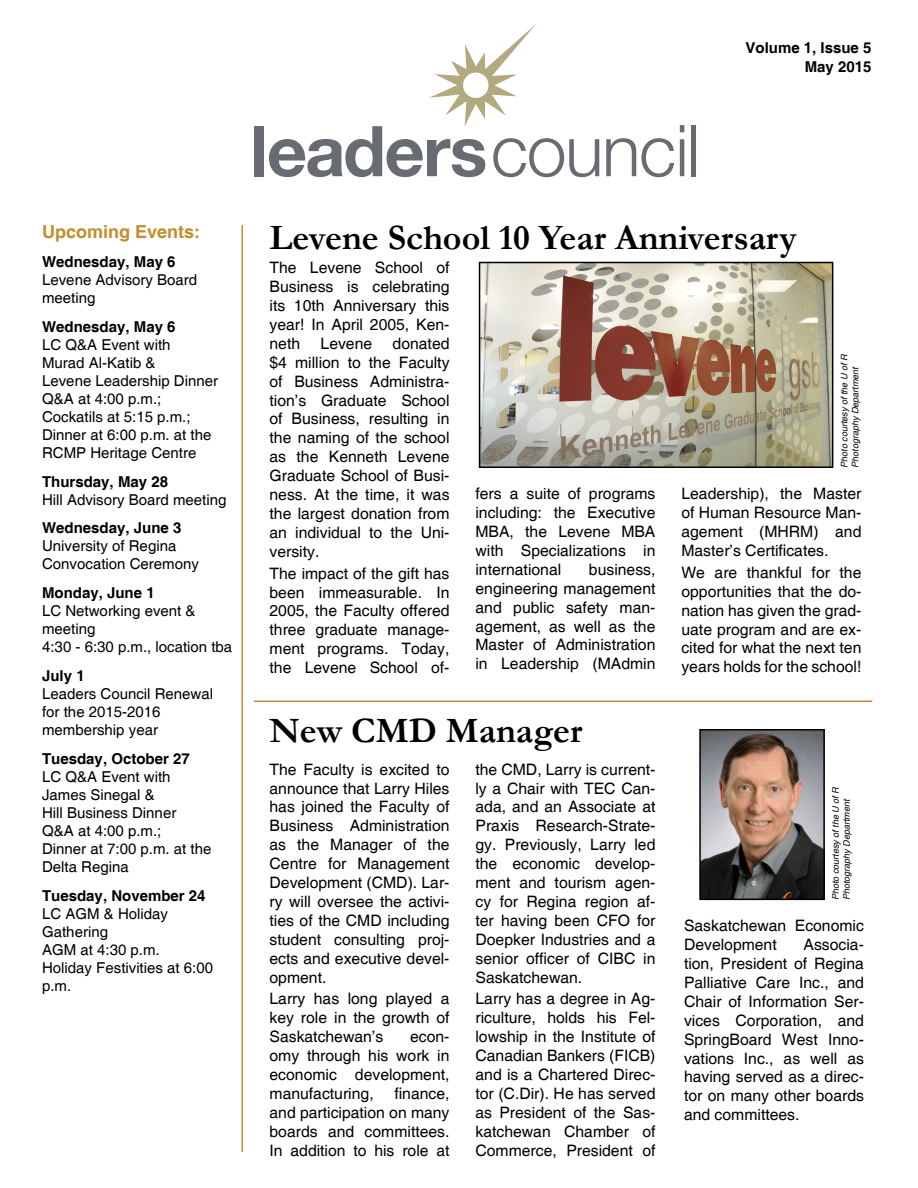
<style>
.page{position:relative;width:918px;height:1188px;background:#fff}
.page>*{position:absolute;margin:0;border:0;box-sizing:border-box;transform-origin:0 0}
.t1{font:700 36px "Garamond";color:#000}
.t2{font:700 18px "Helvetica";color:#c28e2d}
.General_Content{font:15.75px/18.9px "Helvetica";color:#000;text-align:justify}
.t3{font:15px/18px "Helvetica";color:#000}
.t4{font:700 15px "Helvetica";color:#000}
.t5{font:italic 9px/10.8px "Helvetica";color:#000}
.s1{font-weight:700}
</style>
<div class="page">
<hr style="left:242px;top:225px;width:1px;height:927px;background:#c28e2d">
<div style="left:254px;top:126px;width:10px;height:50px;background:#696b73"></div>
<svg style="left:606px;top:138px;width:68px;height:39px"></svg>
<svg style="left:680px;top:125px;width:4px;height:51px"></svg>
<div style="left:691px;top:125px;width:5px;height:51px;background:#696b73"></div>
<svg style="left:269px;top:24px;width:330px;height:153px"></svg>
<img style="left:482px;top:265px;width:348px;height:200px">
<div style="left:479px;top:262px;width:354px;height:206px;border:2px solid #000"></div>
<hr style="left:254px;top:700px;width:618px;height:2px;background:#c28e2d">
<img style="left:702px;top:732px;width:120px;height:165px">
<div style="left:699px;top:729px;width:126px;height:171px;border:2px solid #000"></div>
<p class="t4" style="left:746px;top:38px;width:127px">Volume 1, Issue 5</p>
<p class="t4" style="left:805px;top:58px;width:68px">May 2015</p>
<p class="t2" style="left:42px;top:221px;width:160px">Upcoming Events:</p>
<p class="t4" style="left:42px;top:252px;width:135px">Wednesday, May 6</p>
<p class="t3" style="left:42px;top:271px;width:157px">Levene Advisory Board meeting</p>
<p class="t4" style="left:42px;top:317px;width:135px">Wednesday, May 6</p>
<p class="t3" style="left:42px;top:336px;width:177px">LC Q&amp;A Event with<br>Murad Al-Katib &amp;<br>Levene Leadership Dinner</p>
<p class="t3" style="left:42px;top:390px;width:171px">Q&amp;A at 4:00 p.m.;<br>Cockatils at 5:15 p.m.;<br>Dinner at 6:00 p.m. at the<br>RCMP Heritage Centre</p>
<p class="t4" style="left:42px;top:472px;width:127px">Thursday, May 28</p>
<p class="t3" style="left:42px;top:491px;width:186px">Hill Advisory Board meeting</p>
<p class="t4" style="left:42px;top:519px;width:141px">Wednesday, June 3</p>
<p class="t3" style="left:42px;top:538px;width:158px">University of Regina<br>Convocation Ceremony</p>
<p class="t4" style="left:42px;top:584px;width:114px">Monday, June 1</p>
<p class="t3" style="left:42px;top:602px;width:155px">LC Networking event &amp; meeting</p>
<p class="t3" style="left:42px;top:638px;width:192px">4:30 - 6:30 p.m., location tba</p>
<p class="t4" style="left:42px;top:666px;width:44px">July 1</p>
<p class="t3" style="left:42px;top:685px;width:172px">Leaders Council Renewal for the 2015-2016 membership year</p>
<p class="t4" style="left:42px;top:749px;width:149px">Tuesday, October 27</p>
<p class="t3" style="left:42px;top:768px;width:136px">LC Q&amp;A Event with<br>James Sinegal &amp;<br>Hill Business Dinner</p>
<p class="t3" style="left:42px;top:822px;width:171px">Q&amp;A at 4:00 p.m.;<br>Dinner at 7:00 p.m. at the<br>Delta Regina</p>
<p class="t3" style="left:42px;top:887px;width:165px"><span class="s1">Tuesday, November 24<br></span>LC AGM &amp; Holiday<br>Gathering</p>
<p class="t3" style="left:42px;top:941px;width:172px">AGM at 4:30 p.m.<br>Holiday Festivities at 6:00 p.m.</p>
<p class="t1" style="left:270px;top:213px;width:529px">Levene School 10 Year Anniversary</p>
<p class="General_Content" style="left:270px;top:259px;width:181px">The Levene School of Business is celebrating its 10th Anniversary this year! In April 2005, Ken&shy;neth</p>
<p class="General_Content" style="left:270px;top:334px;width:182px;text-indent:123px">donated $4 million to the Faculty of Business Administra&shy;tion’s Graduate School of Business, resulting in the naming of the school as the Kenneth Levene Graduate School of Busi&shy;ness. At the time, it was the largest donation from an individual to the Uni&shy;versity.</p>
<p class="General_Content" style="left:270px;top:564px;width:181px">The impact of the gift has been immeasurable. In 2005, the Faculty offered three graduate manage&shy;ment programs. Today, the Levene School of-</p>
<p class="General_Content" style="left:321px;top:334px;width:53px">Levene</p>
<p class="t5" style="left:839px;top:468px;width:115px;rotate:-90deg">Photo courtesy of the U of R<br>Photography Department</p>
<p class="General_Content" style="left:681px;top:485px;width:182px">Leadership), the Master of Human Resource Man&shy;agement (MHRM) and Master’s Certificates.</p>
<p class="General_Content" style="left:681px;top:563px;width:182px">We are thankful for the opportunities that the do&shy;nation has given the grad&shy;uate program and are ex&shy;cited for what the next ten years holds for the school!</p>
<p class="General_Content" style="left:476px;top:485px;width:181px">fers a suite of programs including: the Executive MBA, the Levene MBA with Specializations in international</p>
<p class="General_Content" style="left:476px;top:560px;width:182px;text-indent:113px">business, engineering management and public safety man&shy;agement, as well as the Master of Administration in Leadership (MAdmin</p>
<p class="t1" style="left:270px;top:706px;width:315px">New CMD Manager</p>
<p class="General_Content" style="left:270px;top:760px;width:182px">The Faculty is excited to announce that Larry Hiles has joined the Faculty of Business Administration as the Manager of the Centre for Management Development (CMD). Lar&shy;ry will oversee the activi&shy;ties of the CMD including student consulting proj&shy;ects and executive devel&shy;opment.</p>
<p class="General_Content" style="left:270px;top:990px;width:181px">Larry has long played a key role in the growth of Saskatchewan’s</p>
<p class="General_Content" style="left:270px;top:1028px;width:181px;text-indent:141px">econ&shy;omy through his work in economic development, manufacturing,</p>
<p class="General_Content" style="left:270px;top:1085px;width:181px;text-indent:125px">finance, and participation on many boards and committees.<br>In addition to his role at</p>
<p class="General_Content" style="left:476px;top:760px;width:181px">the CMD, Larry is current&shy;ly a Chair with TEC Can&shy;ada, and an Associate at Praxis Research-Strate&shy;gy. Previously, Larry led the economic develop&shy;ment and tourism agen&shy;cy for Regina region af&shy;ter having been CFO for Doepker Industries and a senior officer of CIBC in Saskatchewan.</p>
<p class="General_Content" style="left:476px;top:990px;width:182px">Larry has a degree in Ag&shy;riculture, holds his Fel&shy;lowship in the Institute of Canadian Bankers (FICB) and is a Chartered Direc&shy;tor (C.Dir). He has served as President of the Sas&shy;katchewan Chamber of Commerce, President of</p>
<p class="t5" style="left:831px;top:900px;width:115px;rotate:-90deg">Photo courtesy of the U of R<br>Photography Department</p>
<p class="General_Content" style="left:684px;top:917px;width:181px">Saskatchewan Economic<br>Development</p>
<p class="General_Content" style="left:684px;top:936px;width:181px;text-indent:120px">Associa&shy;tion, President of Regina Palliative Care Inc., and Chair of Information Ser&shy;vices Corporation, and SpringBoard West Inno&shy;vations Inc., as well as having served as a direc&shy;tor on many other boards and committees.</p>
</div>
